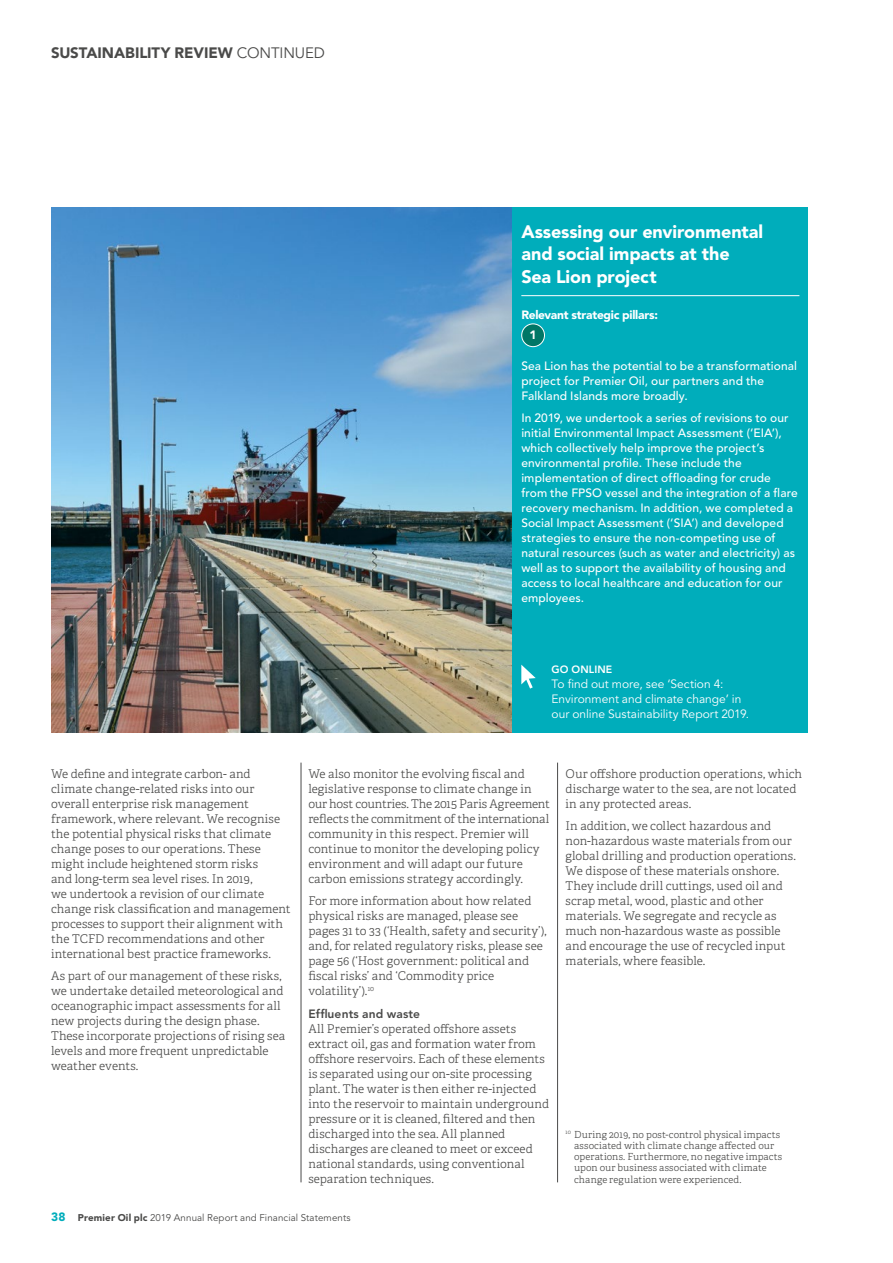
<style>
.page{position:relative;width:893px;height:1263px;background:#fff}
.page>*{position:absolute;margin:0;border:0;box-sizing:border-box;transform-origin:0 0}
.t1{font:900 18px/22.5px "Avenir LT Std";letter-spacing:-.005em;color:#fff}
.t2{font:900 15px "Avenir LT Std";letter-spacing:-.005em;color:#4a4a49}
.t3{font:300 12px/15px "Adelle";letter-spacing:.005em;color:#4a4a49}
.t4{font:500 12px/15px "Avenir LT Std";letter-spacing:.01em;color:#fff}
.t5{font:12px/15px "Avenir LT Std";color:#fff}
.t6{font:900 12px/20.5px "Avenir LT Std";letter-spacing:-.02em;color:#fff}
.t7{font:800 12px "Avenir LT Std";letter-spacing:.01em;color:#4a4a49}
.t8{font:800 10.5px "Avenir LT Std";letter-spacing:.01em;color:#fff}
.t9{font:300 9.75px/11.2px "Adelle";letter-spacing:.015em;color:#4a4a49}
.t10{font:9.75px "Avenir LT Std";letter-spacing:.01em;color:#4a4a49}
.s1{font-weight:400}
.s2{font-weight:900;font-size:12px;color:#00adbb}
.s3{font-weight:900}
</style>
<div class="page">
<img style="left:51px;top:207px;width:462px;height:526px">
<div style="left:513px;top:207px;width:295px;height:526px;background:#00adbb"></div>
<hr style="left:521px;top:295px;width:278px;height:1px;background:#fff">
<div style="left:522px;top:324px;width:22px;height:23px;background:#076;border-radius:50%"></div>
<div style="left:521px;top:323px;width:24px;height:24px;border:1px solid #fff;border-radius:50%"></div>
<svg style="left:521px;top:665px;width:15px;height:24px"></svg>
<hr style="left:557px;top:763px;width:1px;height:419px;background:#4a4a49">
<hr style="left:301px;top:763px;width:1px;height:419px;background:#4a4a49">
<p class="t2" style="left:51px;top:43px;width:275px">SUSTAINABILITY REVIEW <span class="s1">CONTINUED</span></p>
<h1 class="t1" style="left:521px;top:220px;width:243px">Assessing our environmental and social impacts at the<br>Sea Lion project</h1>
<p class="t6" style="left:530px;top:304px;width:130px;text-indent:-8px">Relevant strategic pillars:<br>1</p>
<p class="t4" style="left:521px;top:358px;width:277px">Sea Lion has the potential to be a transformational project for Premier Oil, our partners and the<br>Falkland Islands more broadly.</p>
<p class="t4" style="left:521px;top:411px;width:278px">In 2019, we undertook a series of revisions to our initial Environmental Impact Assessment (‘EIA’), which collectively help improve the project’s environmental profile. These include the implementation of direct offloading for crude from the FPSO vessel and the integration of a flare recovery mechanism. In addition, we completed a Social Impact Assessment (‘SIA’) and developed strategies to ensure the non-competing use of natural resources (such as water and electricity) as well as to support the availability of housing and access to local healthcare and education for our employees.</p>
<p class="t8" style="left:552px;top:663px;width:62px">GO ONLINE</p>
<p class="t5" style="left:552px;top:676px;width:199px">To find out more, see ‘Section 4:<br>Environment and climate change’ in our online Sustainability Report 2019.</p>
<p class="t3" style="left:51px;top:766px;width:241px">We define and integrate carbon- and climate change-related risks into our overall enterprise risk management framework, where relevant. We recognise the potential physical risks that climate change poses to our operations. These might include heightened storm risks<br>and long-term sea level rises. In 2019,<br>we undertook a revision of our climate change risk classification and management processes to support their alignment with the TCFD recommendations and other international best practice frameworks.</p>
<p class="t3" style="left:51px;top:968px;width:236px">As part of our management of these risks, we undertake detailed meteorological and oceanographic impact assessments for all new projects during the design phase.<br>These incorporate projections of rising sea levels and more frequent unpredictable weather events.</p>
<p class="t3" style="left:308px;top:766px;width:243px">We also monitor the evolving fiscal and legislative response to climate change in our host countries. The 2015 Paris Agreement reflects the commitment of the international community in this respect. Premier will continue to monitor the developing policy environment and will adapt our future carbon emissions strategy accordingly.</p>
<p class="t3" style="left:308px;top:893px;width:240px">For more information about how related physical risks are managed, please see pages 31 to 33 (‘Health, safety and security’), and, for related regulatory risks, please see page 56 (‘Host government: political and fiscal risks’ and ‘Commodity price volatility’).<sup>10</sup></p>
<p class="t7" style="left:308px;top:1006px;width:113px">Effluents and waste</p>
<p class="t3" style="left:308px;top:1021px;width:242px">All Premier’s operated offshore assets extract oil, gas and formation water from offshore reservoirs. Each of these elements is separated using our on-site processing plant. The water is then either re-injected into the reservoir to maintain underground pressure or it is cleaned, filtered and then discharged into the sea. All planned discharges are cleaned to meet or exceed national standards, using conventional separation techniques.</p>
<p class="t10" style="left:51px;top:1212px;width:301px"><span class="s2">38</span> <span class="s3">Premier Oil plc</span> 2019 Annual Report and Financial Statements</p>
<p class="t3" style="left:566px;top:766px;width:238px">Our offshore production operations, which discharge water to the sea, are not located in any protected areas.</p>
<p class="t3" style="left:566px;top:818px;width:232px">In addition, we collect hazardous and non-hazardous waste materials from our global drilling and production operations.<br>We dispose of these materials onshore.<br>They include drill cuttings, used oil and scrap metal, wood, plastic and other materials. We segregate and recycle as much non-hazardous waste as possible and encourage the use of recycled input materials, where feasible.</p>
<p class="t9" style="left:574px;top:1129px;width:210px;text-indent:-9px"><sup>10</sup> During 2019, no post-control physical impacts associated with climate change affected our operations. Furthermore, no negative impacts upon our business associated with climate change regulation were experienced.</p>
</div>
